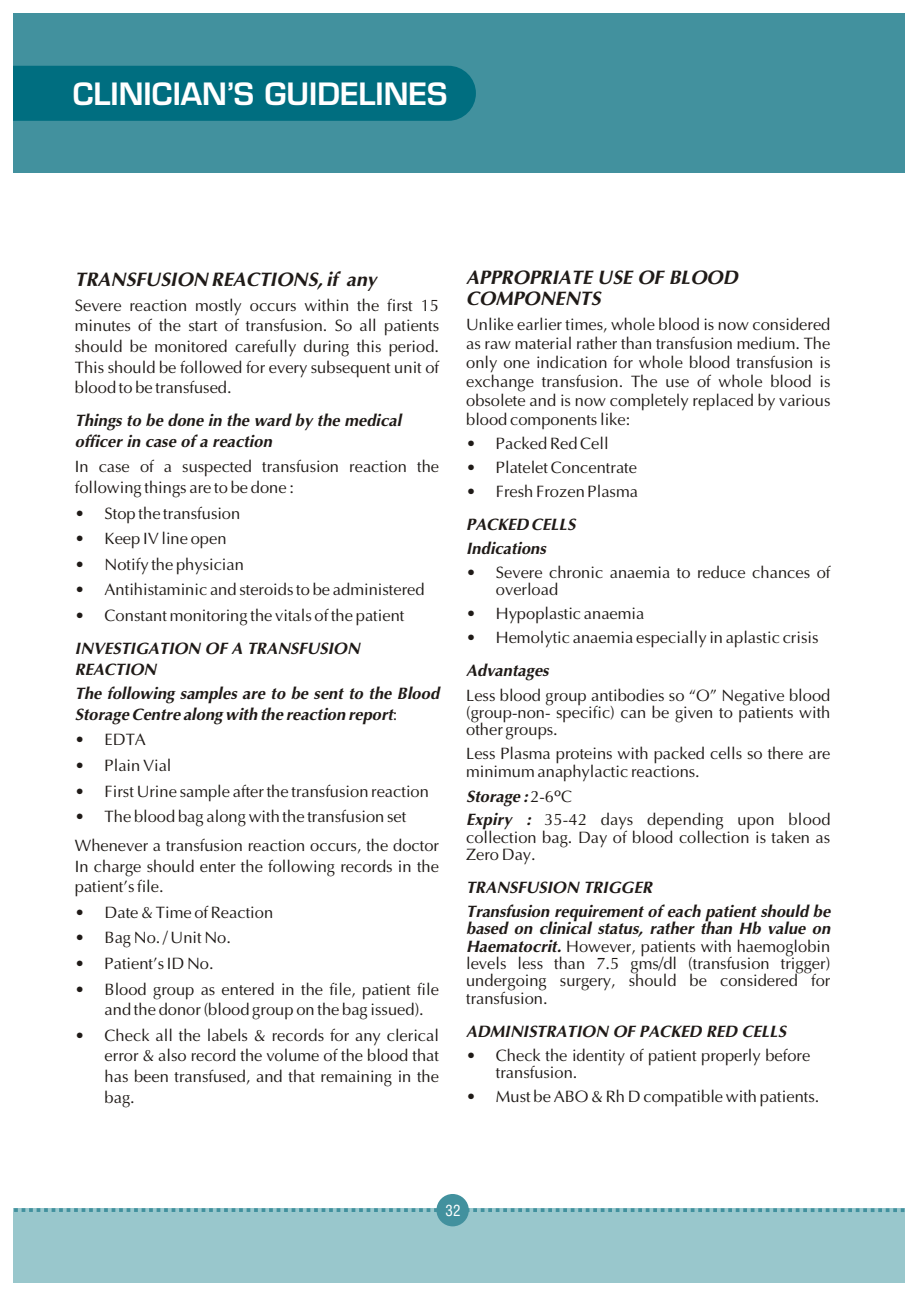
<style>
.page{position:relative;width:918px;height:1296px;background:#fff}
.page>*{position:absolute;margin:0;border:0;box-sizing:border-box;transform-origin:0 0}
.t1{font:30px "Square 721 Dm Normal";color:#fff}
.t2{font:700 19.5px/21.5px "Ottawa";color:#1f1a17}
.t3{font:16.5px/17.2px "Ottawa";color:#1f1a17}
.t4{font:700 16.5px/20.7px "Ottawa";color:#1f1a17}
.t5{font:italic 700 16.5px "Ottawa";color:#1f1a17}
.t6{font:15px "Swis 721 Cn BT";color:#fff}
.s1{font-weight:400}
.s2{font-weight:400;font-style:normal}
.s3{font-family:"CG Omega";font-weight:400;font-style:normal;font-size:17.25px}
.s4{font-weight:700;font-style:italic}
.s5{font-weight:700}
</style>
<div class="page">
<div style="left:14px;top:1208px;width:890px;height:74px;background:#99c7cc"></div>
<div style="left:14px;top:14px;width:890px;height:159px;background:#42919e"></div>
<svg style="left:14px;top:1208px;width:422px;height:4px"></svg>
<svg style="left:469px;top:1208px;width:435px;height:4px"></svg>
<div style="left:436px;top:1194px;width:33px;height:32px;background:#42919e;border-radius:50%"></div>
<div style="left:14px;top:66px;width:462px;height:55px;background:#006e80"></div>
<h1 class="t1" style="left:73px;top:82px;width:376px">CLINICIAN'S GUIDELINES</h1>
<p class="t2" style="left:75px;top:270px;width:303px">TRANSFUSION REACTIONS, if any</p>
<p class="t2" style="left:466px;top:269px;width:273px">APPROPRIATE USE OF BLOOD<br>COMPONENTS</p>
<p class="t3" style="left:75px;top:296px;width:366px;line-height:20.7px">Severe reaction mostly occurs within the first 15 minutes of the start of transfusion. So all patients</p>
<p class="t3" style="left:466px;top:318px;width:366px">Unlike earlier times, whole blood is now considered</p>
<p class="t3" style="left:75px;top:339px;width:366px">should be monitored carefully during this period.</p>
<p class="t3" style="left:466px;top:337px;width:366px">as raw material rather than transfusion medium. The</p>
<p class="t3" style="left:75px;top:360px;width:366px">This should be followed for every subsequent unit of</p>
<p class="t3" style="left:466px;top:355px;width:366px;line-height:19px">only one indication for whole blood transfusion is exchange transfusion. The use of whole blood is</p>
<p class="t3" style="left:75px;top:381px;width:158px">blood to be transfused.</p>
<p class="t3" style="left:466px;top:394px;width:366px">obsolete and is now completely replaced by various</p>
<p class="t4" style="left:75px;top:412px;width:328px">Things to be done in the ward by the medical</p>
<p class="t3" style="left:466px;top:412px;width:166px">blood components like:</p>
<p class="t4" style="left:75px;top:432px;width:199px">officer in case of a reaction</p>
<p class="t3" style="left:466px;top:436px;width:144px">• Packed Red Cell</p>
<p class="t3" style="left:75px;top:460px;width:366px">In case of a suspected transfusion reaction the</p>
<p class="t3" style="left:466px;top:460px;width:172px">• Platelet Concentrate</p>
<p class="t3" style="left:75px;top:480px;width:221px">following things are to be done :</p>
<p class="t3" style="left:466px;top:484px;width:173px">• Fresh Frozen Plasma</p>
<p class="t3" style="left:75px;top:506px;width:167px">• Stop the transfusion</p>
<p class="t4" style="left:466px;top:515px;width:111px">PACKED CELLS</p>
<p class="t3" style="left:75px;top:532px;width:153px">• Keep IV line open</p>
<p class="t5" style="left:466px;top:541px;width:81px">Indications</p>
<p class="t3" style="left:75px;top:557px;width:171px">• Notify the physician</p>
<p class="t3" style="left:466px;top:565px;width:366px">• Severe chronic anaemia to reduce chances of</p>
<p class="t3" style="left:75px;top:583px;width:351px">• Antihistaminic and steroids to be administered</p>
<p class="t3" style="left:496px;top:582px;width:64px">overload</p>
<p class="t3" style="left:75px;top:608px;width:331px">• Constant monitoring the vitals of the patient</p>
<p class="t3" style="left:466px;top:606px;width:180px">• Hypoplastic anaemia</p>
<p class="t3" style="left:466px;top:630px;width:354px">• Hemolytic anaemia especially in aplastic crisis</p>
<p class="t4" style="left:75px;top:640px;width:286px">INVESTIGATION OF A TRANSFUSION<br>REACTION</p>
<p class="t5" style="left:466px;top:663px;width:84px">Advantages</p>
<p class="t4" style="left:75px;top:685px;width:366px">The following samples are to be sent to the Blood</p>
<p class="t3" style="left:466px;top:688px;width:366px">Less blood group antibodies so “O” Negative blood</p>
<p class="t4" style="left:75px;top:706px;width:324px">Storage Centre along with the reaction report<span class="s1">:</span></p>
<p class="t3" style="left:466px;top:705px;width:366px">(group-non- specific) can be given to patients with other groups.</p>
<p class="t3" style="left:75px;top:733px;width:73px">• EDTA</p>
<p class="t3" style="left:466px;top:747px;width:366px">Less Plasma proteins with packed cells so there are</p>
<p class="t3" style="left:75px;top:758px;width:98px">• Plain Vial</p>
<p class="t3" style="left:466px;top:764px;width:235px">minimum anaphylactic reactions.</p>
<p class="t3" style="left:75px;top:784px;width:356px">• First Urine sample after the transfusion reaction</p>
<p class="t5" style="left:466px;top:789px;width:108px">Storage : <span class="s2">2-6</span><span class="s3">º</span><span class="s2">C</span></p>
<p class="t3" style="left:75px;top:810px;width:333px">• The blood bag along with the transfusion set</p>
<p class="t3" style="left:466px;top:813px;width:366px"><span class="s4">Expiry :</span> 35-42 days depending upon blood collection bag. Day of blood collection is taken as</p>
<p class="t3" style="left:75px;top:838px;width:366px">Whenever a transfusion reaction occurs, the doctor</p>
<p class="t3" style="left:466px;top:848px;width:71px">Zero Day.</p>
<p class="t3" style="left:75px;top:857px;width:366px;line-height:20.7px">In charge should enter the following records in the patient’s file.</p>
<p class="t4" style="left:466px;top:879px;width:187px">TRANSFUSION TRIGGER</p>
<p class="t3" style="left:75px;top:905px;width:200px">• Date &amp; Time of Reaction</p>
<p class="t4" style="left:466px;top:904px;width:366px;line-height:17.2px">Transfusion requirement of each patient should be based on clinical status, rather than Hb value on</p>
<p class="t3" style="left:75px;top:931px;width:158px">• Bag No. / Unit No.</p>
<p class="t3" style="left:466px;top:939px;width:366px"><span class="s5">Haematocrit.</span> However, patients with haemoglobin</p>
<p class="t3" style="left:75px;top:956px;width:140px">• Patient’s ID No.</p>
<p class="t3" style="left:466px;top:956px;width:366px">levels less than 7.5 gms/dl (transfusion trigger) undergoing surgery, should be considered for</p>
<p class="t3" style="left:75px;top:982px;width:366px">• Blood group as entered in the file, patient file</p>
<p class="t3" style="left:466px;top:991px;width:83px">transfusion.</p>
<p class="t3" style="left:105px;top:1003px;width:321px">and the donor (blood group on the bag issued).</p>
<p class="t3" style="left:75px;top:1028px;width:366px">• Check all the labels &amp; records for any clerical</p>
<p class="t4" style="left:466px;top:1022px;width:321px">ADMINISTRATION OF PACKED RED CELLS</p>
<p class="t3" style="left:105px;top:1049px;width:336px">error &amp; also record the volume of the blood that</p>
<p class="t3" style="left:466px;top:1048px;width:346px">• Check the identity of patient properly before</p>
<p class="t3" style="left:105px;top:1069px;width:336px">has been transfused, and that remaining in the</p>
<p class="t3" style="left:496px;top:1065px;width:83px">transfusion.</p>
<p class="t3" style="left:105px;top:1090px;width:32px">bag.</p>
<p class="t3" style="left:466px;top:1089px;width:355px">• Must be ABO &amp; Rh D compatible with patients.</p>
<p class="t6" style="left:446px;top:1204px;width:16px">32</p>
</div>
